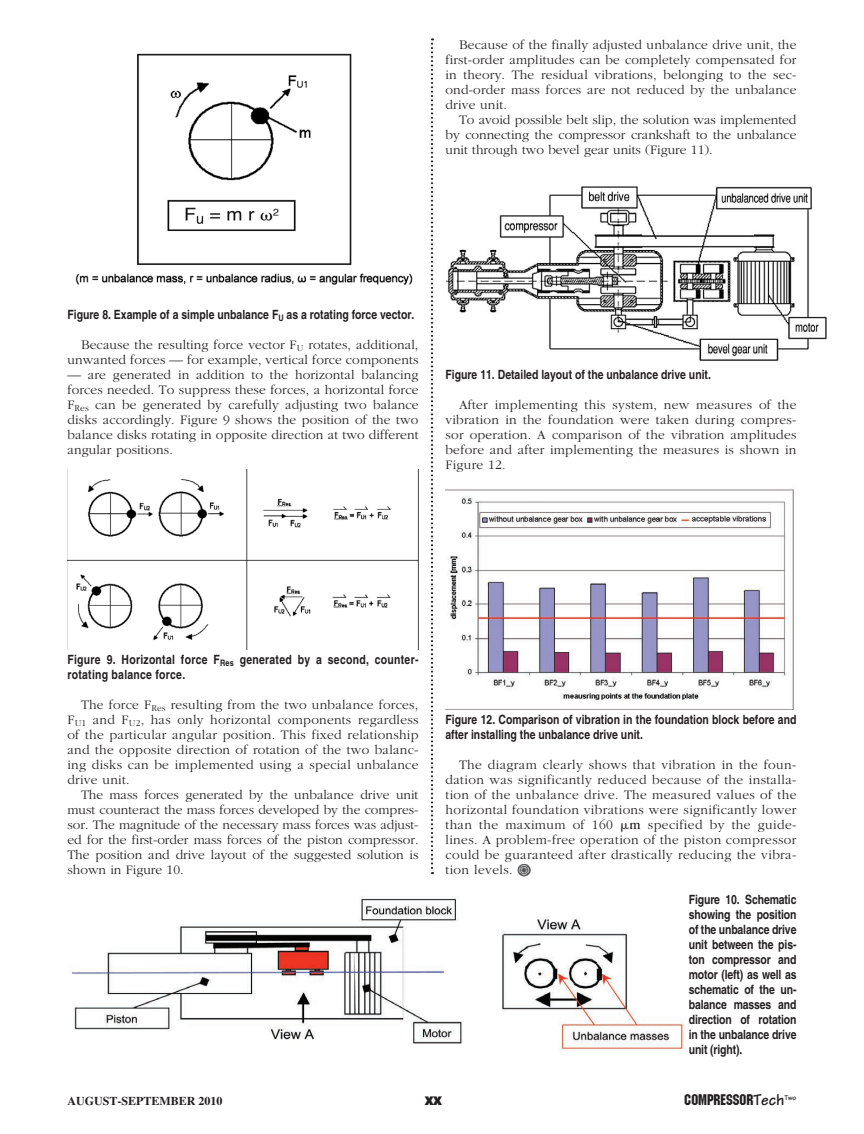
<style>
.page{position:relative;width:864px;height:1134px;background:#fff}
.page>*{position:absolute;margin:0;border:0;box-sizing:border-box;transform-origin:0 0}
.t1{font:15px "Machine TT";color:#231f20}
.t2{font:300 13.5px/15px "Garamond";letter-spacing:.01em;color:#231f20;text-align:justify}
.t3{font:700 condensed 12.75px/15px "Helvetica";color:#231f20}
.t4{font:700 condensed 12.75px/15px "Helvetica";letter-spacing:.02em;color:#231f20}
.t5{font:700 12px "Times";color:#231f20}
.t6{font:800 12px "Folio";color:#231f20}
.s1{font-family:"Mathematical Pi One";font-weight:400}
.s2{font-weight:400}
.s3{font-family:"ct valve";font-weight:400;font-size:12.75px;color:#57585a}
.s4{font-family:"Tekton";font-weight:700;font-size:16.5px}
</style>
<div class="page">
<img style="left:445px;top:186px;width:382px;height:175px">
<img style="left:446px;top:489px;width:348px;height:220px">
<svg style="left:431px;top:38px;width:2px;height:836px"></svg>
<img style="left:75px;top:53px;width:338px;height:232px">
<img style="left:68px;top:469px;width:350px;height:180px">
<img style="left:69px;top:896px;width:617px;height:156px">
<p class="t2" style="left:446px;top:37px;width:352px;text-indent:14px">Because of the finally adjusted unbalance drive unit, the first-order amplitudes can be completely compensated for in theory. The residual vibrations, belonging to the sec&shy;ond-order mass forces are not reduced by the unbalance drive unit.</p>
<p class="t2" style="left:446px;top:112px;width:352px;text-indent:14px">To avoid possible belt slip, the solution was implemented by connecting the compressor crankshaft to the unbalance unit through two bevel gear units (Figure 11).</p>
<p class="t3" style="left:68px;top:307px;width:348px">Figure 8. Example of a simple unbalance F<sub>U</sub> as a rotating force vector.</p>
<p class="t2" style="left:68px;top:337px;width:353px;text-align:right">Because the resulting force vector F<sub>U</sub> rotates, additional, unwanted forces — for example, vertical force components</p>
<p class="t2" style="left:67px;top:367px;width:353px">— are generated in addition to the horizontal balancing forces needed. To suppress these forces, a horizontal force F<sub>Res</sub> can be generated by carefully adjusting two balance disks accordingly. Figure 9 shows the position of the two balance disks rotating in opposite direction at two different angular positions.</p>
<p class="t3" style="left:446px;top:367px;width:267px">Figure 11. Detailed layout of the unbalance drive unit.</p>
<p class="t2" style="left:446px;top:397px;width:353px;text-indent:14px">After implementing this system, new measures of the vibration in the foundation were taken during compres&shy;sor operation. A comparison of the vibration amplitudes before and after implementing the measures is shown in Figure 12.</p>
<p class="t4" style="left:68px;top:652px;width:353px">Figure 9. Horizontal force F<sub>Res</sub> generated by a second, counter&shy;rotating balance force.</p>
<p class="t2" style="left:68px;top:697px;width:353px;text-indent:13px">The force F<sub>Res</sub> resulting from the two unbalance forces, F<sub>U1</sub> and F<sub>U2</sub>, has only horizontal components regardless of the particular angular position. This fixed relationship and the opposite direction of rotation of the two balanc&shy;ing disks can be implemented using a special unbalance drive unit.</p>
<p class="t2" style="left:68px;top:787px;width:353px;text-indent:14px">The mass forces generated by the unbalance drive unit must counteract the mass forces developed by the compres&shy;sor. The magnitude of the necessary mass forces was adjust&shy;ed for the first-order mass forces of the piston compressor.<br>The position and drive layout of the suggested solution is shown in Figure 10.</p>
<p class="t3" style="left:446px;top:712px;width:352px">Figure 12. Comparison of vibration in the foundation block before and after installing the unbalance drive unit.</p>
<p class="t2" style="left:446px;top:757px;width:353px;text-indent:14px">The diagram clearly shows that vibration in the foun&shy;dation was significantly reduced because of the installa&shy;tion of the unbalance drive. The measured values of the horizontal foundation vibrations were significantly lower than the maximum of 160 <span class="s1">m</span><span class="s2">m</span> specified by the guide&shy;lines. A problem-free operation of the piston compressor could be guaranteed after drastically reducing the vibra&shy;tion levels. <span class="s3">A</span></p>
<p class="t3" style="left:689px;top:892px;width:109px;text-align:justify">Figure 10. Schematic showing the position of the unbalance drive unit between the pis&shy;ton compressor and motor (left) as well as schematic of the un&shy;balance masses and direction of rotation in the unbalance drive unit (right).</p>
<p class="t5" style="left:68px;top:1094px;width:157px">AUGUST-SEPTEMBER 2010</p>
<p class="t6" style="left:425px;top:1094px;width:18px">XX</p>
<p class="t1" style="left:684px;top:1090px;width:114px">COMPRESSOR<span class="s4">Tech</span><sup>Two</sup></p>
</div>
